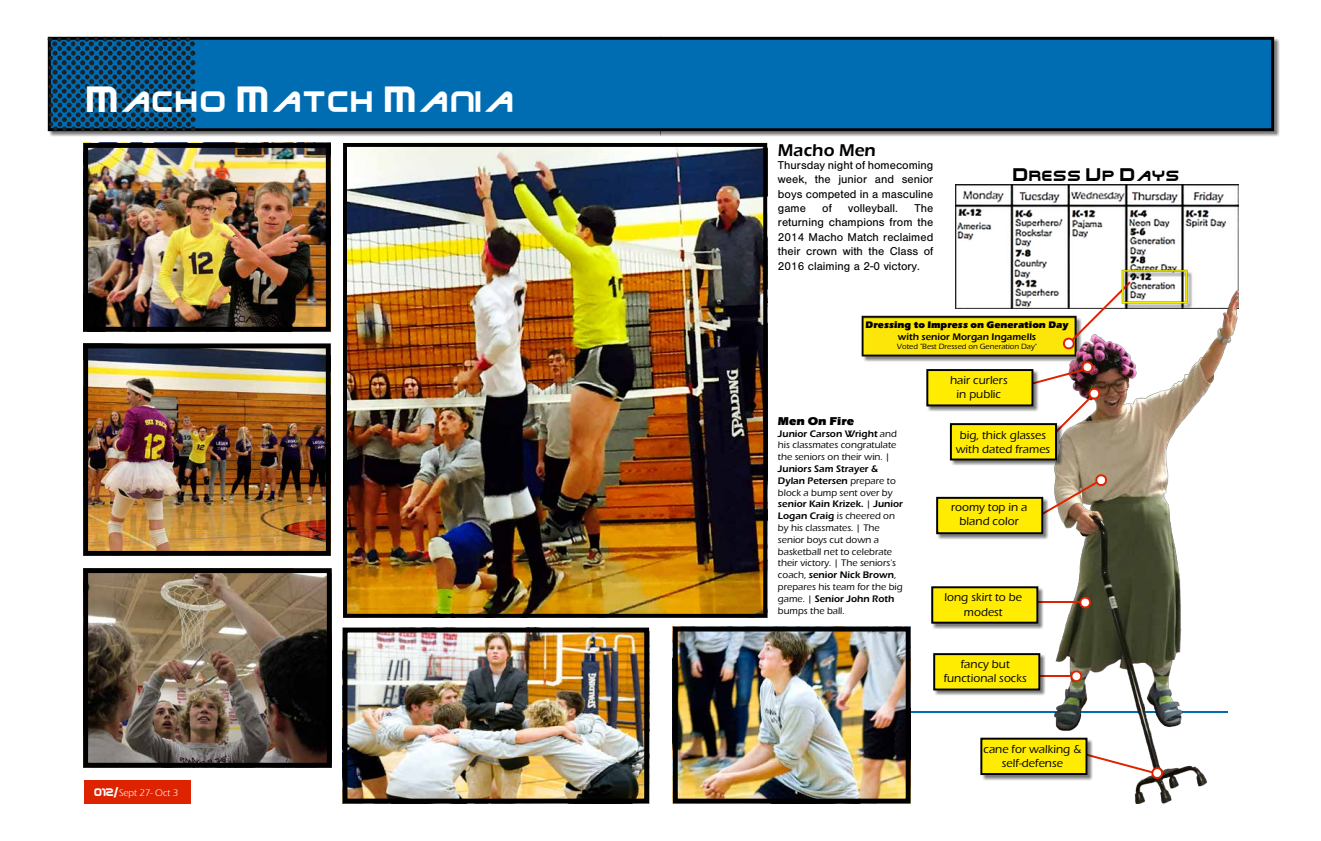
<style>
.page{position:relative;width:1321px;height:841px;background:#fff}
.page>*{position:absolute;margin:0;border:0;box-sizing:border-box;transform-origin:0 0}
.t1{font:500 39.3px "AYT Ashley";color:#fff}
.t2{font:500 19.6px "AYT Ashley";color:#000}
.t3{font:italic 600 17.7px "AYT Ennis";color:#000}
.t4{font:11.8px/14.4px "AYT Foundation Sans";color:#000;text-align:justify}
.t5{font:italic 500 11.8px/14.1px "AYT Ennis";color:#000;text-align:center}
.t6{font:italic 900 11.8px "AYT Ennis";color:#000}
.t7{font:italic 500 9.8px/11.8px "AYT Ennis";color:#000;text-align:justify}
.t8{font:italic 900 9.8px "AYT Ennis";color:#000}
.t9{font:italic 600 9.8px "AYT Ennis";color:#000}
.t10{font:italic 9.8px "AYT Ennis";color:#fff}
.t11{font:italic 500 7.9px "AYT Ennis";color:#000}
.s1{font-family:"AYT Ashley";font-weight:500;font-style:normal;font-size:11.8px}
.s2{font-weight:600}
</style>
<div class="page">
<img style="left:47px;top:36px;width:1233px;height:130px">
<div style="left:195px;top:37px;width:465px;height:94px;background:#006db3"></div>
<img style="left:48px;top:37px;width:147px;height:94px">
<img style="left:343px;top:143px;width:317px;height:474px">
<img style="left:89px;top:574px;width:237px;height:187px">
<div style="left:83px;top:568px;width:249px;height:199px;border:5px solid #000"></div>
<img style="left:89px;top:149px;width:236px;height:176px">
<div style="left:83px;top:143px;width:248px;height:188px;border:5px solid #000"></div>
<img style="left:89px;top:349px;width:236px;height:200px">
<div style="left:83px;top:343px;width:248px;height:212px;border:5px solid #000"></div>
<img style="left:348px;top:633px;width:295px;height:164px">
<div style="left:342px;top:627px;width:307px;height:176px;border:5px solid #000"></div>
<div style="left:84px;top:779px;width:106px;height:24px;background:#dd2300"></div>
<img style="left:861px;top:308px;width:193px;height:54px">
<div style="left:660px;top:37px;width:613px;height:94px;background:#006db3"></div>
<img style="left:660px;top:143px;width:107px;height:474px">
<img style="left:678px;top:632px;width:226px;height:165px">
<div style="left:672px;top:626px;width:238px;height:177px;border:5px solid #000"></div>
<img style="left:955px;top:184px;width:283px;height:124px">
<svg style="left:1062px;top:281px;width:24px;height:9px"></svg>
<img style="left:1086px;top:234px;width:135px;height:56px">
<img style="left:1054px;top:290px;width:184px;height:513px">
<img style="left:890px;top:333px;width:178px;height:29px">
<div style="left:927px;top:370px;width:105px;height:35px;background:#ffec00"></div>
<div style="left:926px;top:369px;width:107px;height:37px;border:2px solid #000"></div>
<img style="left:1000px;top:360px;width:100px;height:97px">
<img style="left:926px;top:387px;width:166px;height:86px">
<div style="left:950px;top:424px;width:105px;height:35px;background:#ffec00"></div>
<div style="left:949px;top:423px;width:107px;height:37px;border:2px solid #000"></div>
<svg style="left:1078px;top:473px;width:29px;height:52px;background:#997c63"></svg>
<img style="left:926px;top:461px;width:152px;height:108px">
<div style="left:936px;top:497px;width:106px;height:36px;background:#ffec00"></div>
<div style="left:935px;top:496px;width:108px;height:38px;border:2px solid #000"></div>
<svg style="left:1079px;top:596px;width:11px;height:12px"></svg>
<div style="left:1081px;top:598px;width:7px;height:8px;background:#fff;border-radius:50%"></div>
<hr style="left:994px;top:600px;width:85px;height:2px;background:#dd2300">
<img style="left:895px;top:550px;width:178px;height:108px">
<div style="left:932px;top:587px;width:105px;height:35px;background:#ffec00"></div>
<div style="left:931px;top:586px;width:107px;height:37px;border:2px solid #000"></div>
<svg style="left:1070px;top:670px;width:11px;height:11px"></svg>
<div style="left:1072px;top:672px;width:8px;height:7px;background:#fff;border-radius:50%"></div>
<img style="left:897px;top:617px;width:178px;height:108px">
<div style="left:934px;top:653px;width:105px;height:36px;background:#ffec00"></div>
<div style="left:933px;top:652px;width:107px;height:38px;border:2px solid #000"></div>
<svg style="left:1122px;top:749px;width:41px;height:30px"></svg>
<img style="left:944px;top:701px;width:178px;height:102px">
<div style="left:981px;top:738px;width:105px;height:35px;background:#ffec00"></div>
<div style="left:980px;top:737px;width:107px;height:37px;border:2px solid #000"></div>
<h1 class="t1" style="left:87px;top:75px;width:428px">Macho Match Mania</h1>
<p class="t10" style="left:94px;top:787px;width:86px"><span class="s1">012/</span>Sept 27- Oct 3</p>
<h3 class="t3" style="left:777px;top:140px;width:99px">Macho Men</h3>
<p class="t4" style="left:777px;top:158px;width:157px">Thursday night of homecoming week, the junior and senior boys competed in a masculine game</p>
<p class="t4" style="left:822px;top:201px;width:11px">of</p>
<p class="t4" style="left:848px;top:201px;width:51px">volleyball.</p>
<p class="t4" style="left:777px;top:201px;width:157px;text-indent:136px">The returning champions from the 2014 Macho Match reclaimed their crown with the Class of 2016 claiming a 2-0 victory.</p>
<h2 class="t2" style="left:1013px;top:163px;width:167px">Dress Up Days</h2>
<p class="t8" style="left:865px;top:318px;width:204px">Dressing to Impress on Generation Day</p>
<p class="t9" style="left:897px;top:330px;width:140px">with senior Morgan Ingamells</p>
<p class="t11" style="left:896px;top:341px;width:142px">Voted "Best Dressed on Generation Day"</p>
<p class="t6" style="left:777px;top:414px;width:78px">Men On Fire</p>
<p class="t7" style="left:777px;top:427px;width:120px"><span class="s2">Junior Carson Wright</span> and his classmates congratulate the seniors on their win. |</p>
<p class="t7" style="left:777px;top:462px;width:126px;text-align:left"><span class="s2">Juniors Sam Strayer &amp;<br>Dylan Petersen</span> prepare to block a bump sent over by <span class="s2">senior Kain Krizek.</span> | <span class="s2">Junior<br>Logan Craig</span> is cheered on by his classmates. | The senior boys cut down a basketball net to celebrate their victory. | The seniors's coach, <span class="s2">senior Nick Brown</span>, prepares his team for the big game. | <span class="s2">Senior John Roth </span>bumps the ball.</p>
<p class="t5" style="left:949px;top:373px;width:59px">hair curlers in public</p>
<p class="t5" style="left:955px;top:428px;width:96px">big, thick glasses with dated frames</p>
<p class="t5" style="left:950px;top:500px;width:78px">roomy top in a bland color</p>
<p class="t5" style="left:944px;top:590px;width:79px">long skirt to be modest</p>
<p class="t5" style="left:943px;top:657px;width:84px">fancy but functional socks</p>
<p class="t5" style="left:983px;top:741px;width:99px">cane for walking &amp; self-defense</p>
</div>
